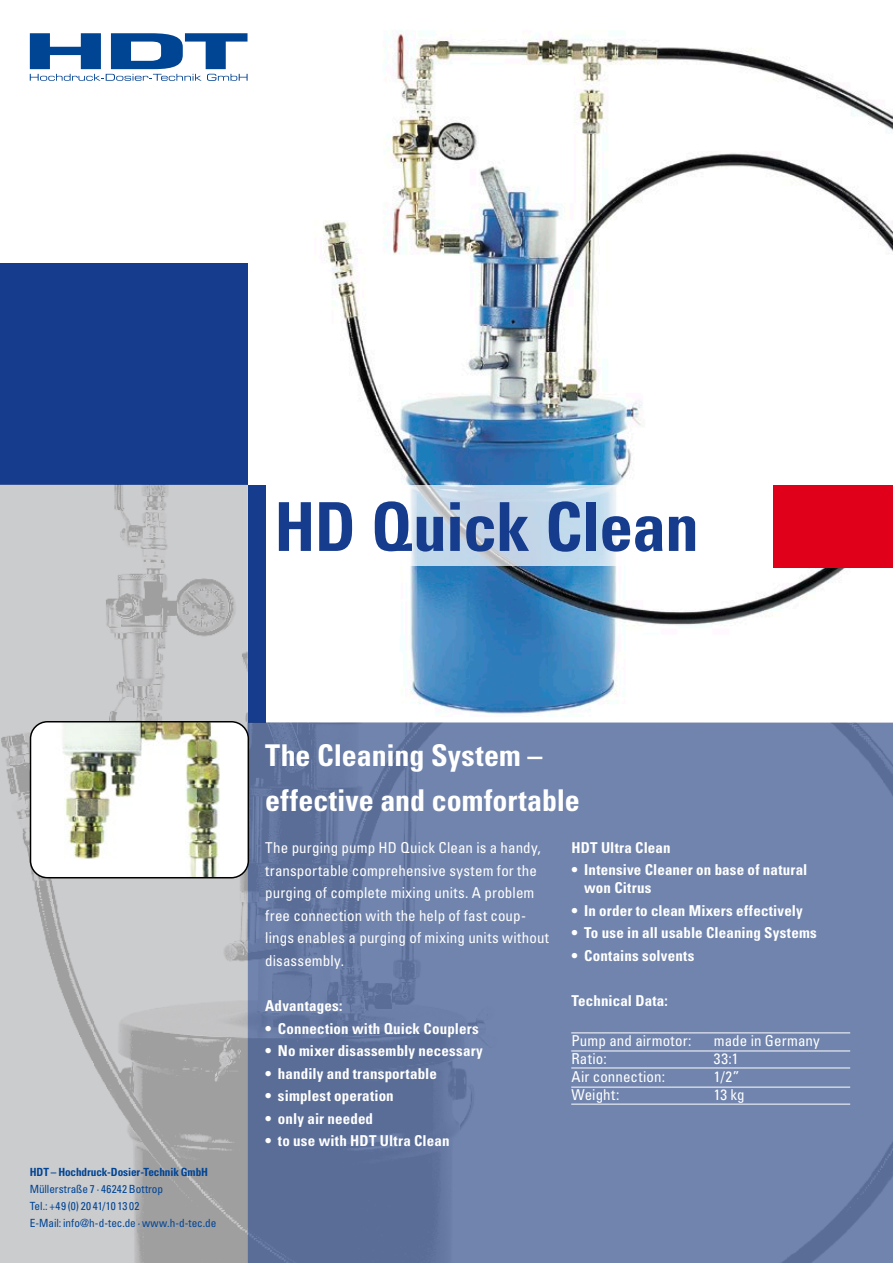
<style>
.page{position:relative;width:893px;height:1263px;background:#fff}
.page>*{position:absolute;margin:0;border:0;box-sizing:border-box;transform-origin:0 0}
.t1{font:700 condensed 67.5px "Univers";letter-spacing:-.01em;color:#163c8e}
.t2{font:700 condensed 30px/45px "Univers";color:#fff}
.t3{font:700 condensed 15px/18px "Univers";letter-spacing:.01em;color:#fff}
.t4{font:condensed 15px/22.5px "Univers";letter-spacing:.01em;color:#fff}
.t5{font:condensed 11.25px/16.8px "Univers";letter-spacing:-.005em;color:#004494}
.t6{font:700 condensed 11.25px "Univers";letter-spacing:-.01em;color:#004494}
</style>
<div class="page">
<svg style="left:30px;top:33px;width:218px;height:48px"></svg>
<div style="left:0;top:263px;width:248px;height:222px;background:#163c8e"></div>
<img style="left:323px;top:30px;width:570px;height:454px">
<img style="left:0;top:484px;width:893px;height:779px">
<div style="left:248px;top:722px;width:645px;height:541px;background:linear-gradient(to right,#62769f,#7589b2)"></div>
<div style="left:773px;top:485px;width:120px;height:82px;background:#e10019"></div>
<div style="left:31px;top:722px;width:217px;height:156px;background:#fff;border-radius:17px"></div>
<img style="left:63px;top:724px;width:157px;height:151px">
<div style="left:30px;top:721px;width:219px;height:157px;border:2px solid #000;border-radius:17px"></div>
<hr style="left:571px;top:1087px;width:279px;height:1px;background:#fff">
<hr style="left:571px;top:1104px;width:279px;height:1px;background:#fff">
<hr style="left:571px;top:1067px;width:279px;height:1px;background:#fff">
<hr style="left:571px;top:1032px;width:279px;height:1px;background:#fff">
<hr style="left:571px;top:1050px;width:279px;height:1px;background:#fff">
<h1 class="t1" style="left:274px;top:485px;width:426px">HD Quick Clean</h1>
<p class="t6" style="left:30px;top:1165px;width:180px">HDT – Hochdruck-Dosier-Technik GmbH</p>
<p class="t5" style="left:30px;top:1180px;width:188px">Müllerstraße 7 · 46242 Bottrop<br>Tel.: +49 (0) 20 41/10 13 02<br>E-Mail: info@h-d-tec.de · www.h-d-tec.de</p>
<h2 class="t2" style="left:265px;top:732px;width:316px">The Cleaning System – effective and comfortable</h2>
<p class="t4" style="left:265px;top:836px;width:285px">The purging pump HD Quick Clean is a handy, transportable comprehensive system for the purging of complete mixing units. A problem free connection with the help of fast coup&shy;lings enables a purging of mixing units without disassembly.</p>
<p class="t3" style="left:265px;top:996px;width:79px">Advantages:</p>
<p class="t3" style="left:265px;top:1019px;width:215px">• Connection with Quick Couplers</p>
<p class="t3" style="left:265px;top:1041px;width:219px">• No mixer disassembly necessary</p>
<p class="t3" style="left:265px;top:1064px;width:173px">• handily and transportable</p>
<p class="t3" style="left:265px;top:1086px;width:130px">• simplest operation</p>
<p class="t3" style="left:265px;top:1109px;width:109px">• only air needed</p>
<p class="t3" style="left:265px;top:1131px;width:186px">• to use with HDT Ultra Clean</p>
<p class="t3" style="left:571px;top:838px;width:101px">HDT Ultra Clean</p>
<p class="t3" style="left:584px;top:861px;width:225px;text-indent:-13px">• Intensive Cleaner on base of natural won Citrus</p>
<p class="t3" style="left:571px;top:901px;width:233px">• In order to clean Mixers effectively</p>
<p class="t3" style="left:571px;top:924px;width:247px">• To use in all usable Cleaning Systems</p>
<p class="t3" style="left:571px;top:946px;width:125px">• Contains solvents</p>
<p class="t3" style="left:571px;top:991px;width:98px">Technical Data:</p>
<p class="t4" style="left:571px;top:1029px;width:122px">Pump and airmotor:</p>
<p class="t4" style="left:714px;top:1029px;width:107px">made in Germany</p>
<p class="t4" style="left:571px;top:1047px;width:37px">Ratio:</p>
<p class="t4" style="left:714px;top:1047px;width:26px">33:1</p>
<p class="t4" style="left:571px;top:1065px;width:95px">Air connection:</p>
<p class="t4" style="left:714px;top:1065px;width:27px">1/2”</p>
<p class="t4" style="left:571px;top:1083px;width:49px">Weight:</p>
<p class="t4" style="left:714px;top:1083px;width:32px">13 kg</p>
</div>
